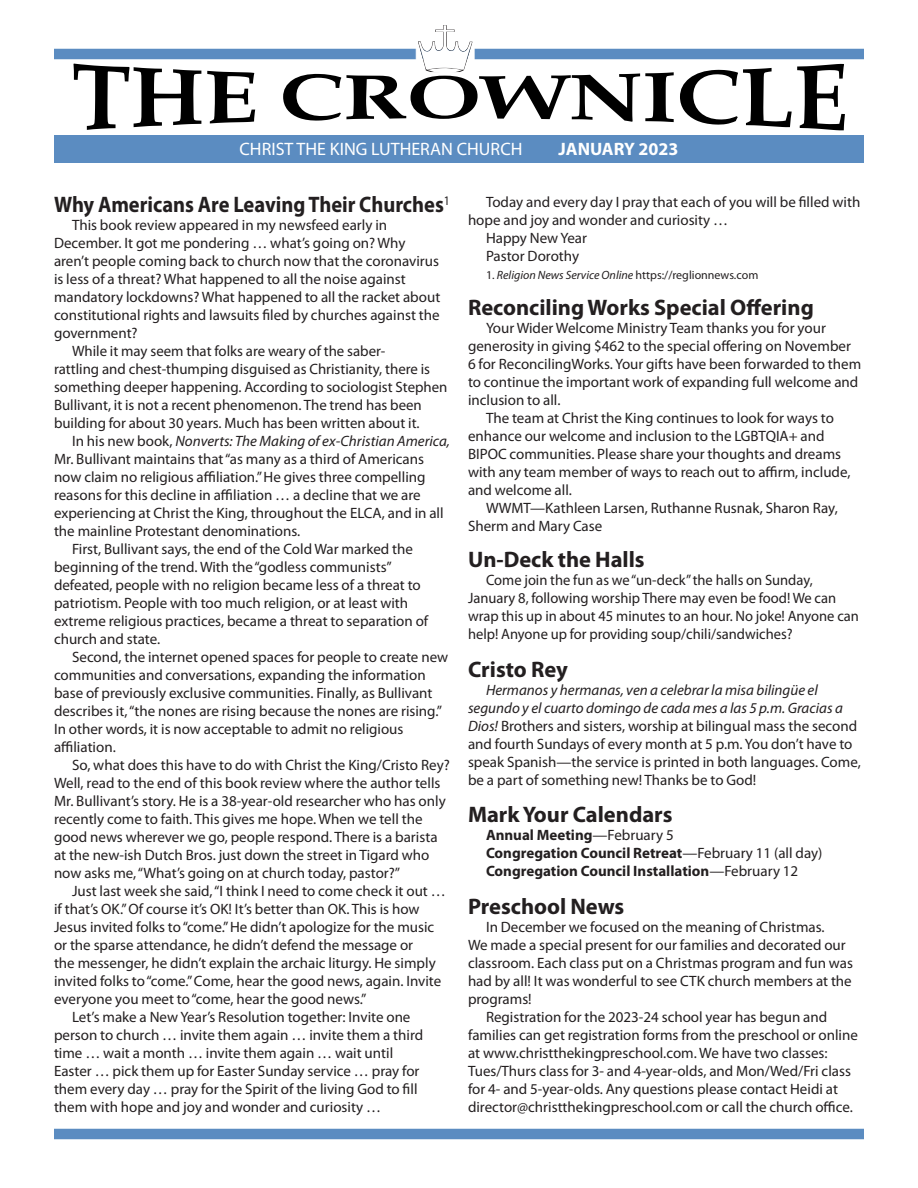
<style>
.page{position:relative;width:918px;height:1188px;background:#fff}
.page>*{position:absolute;margin:0;border:0;box-sizing:border-box;transform-origin:0 0}
.head{font:700 22.5px "Myriad Pro";color:#231f20}
.head-2{font:700 22.5px "Myriad Pro";color:#231f20;scale:.91 1}
.t1{font:18px "Myriad Pro";color:#fff}
.t2{font:700 18px "Myriad Pro";color:#fff}
.regular{font:15px/18px "Myriad Pro";color:#231f20}
.regular-2{font:700 15px "Myriad Pro";color:#231f20}
.regular-3{font:12px "Myriad Pro";color:#231f20}
.s1{font-style:italic}
.s2{font-weight:400}
</style>
<div class="page">
<div style="left:54px;top:135px;width:810px;height:28px;background:#5b8cc1"></div>
<div style="left:54px;top:49px;width:810px;height:10px;background:#5b8cc1"></div>
<svg style="left:73px;top:64px;width:772px;height:66px"></svg>
<svg style="left:418px;top:25px;width:55px;height:46px"></svg>
<div style="left:416px;top:23px;width:59px;height:50px;border:1px solid #fff"></div>
<div style="left:54px;top:1129px;width:810px;height:10px;background:#5b8cc1"></div>
<p class="t1" style="left:240px;top:138px;width:284px">CHRIST THE KING LUTHERAN CHURCH</p>
<p class="t2" style="left:559px;top:137px;width:121px">JANUARY 2023</p>
<p class="head-2" style="left:54px;top:190px;width:437px">Why Americans Are Leaving Their Churches<sup>1</sup></p>
<p class="regular" style="left:54px;top:216px;width:388px;text-indent:18px">This book review appeared in my newsfeed early in December. It got me pondering … what’s going on? Why aren’t people coming back to church now that the coronavirus is less of a threat? What happened to all the noise against mandatory lockdowns? What happened to all the racket about constitutional rights and lawsuits filed by churches against the government?</p>
<p class="regular" style="left:54px;top:342px;width:395px;text-indent:18px">While it may seem that folks are weary of the saber-<br>rattling and chest-thumping disguised as Christianity, there is something deeper happening. According to sociologist Stephen Bullivant, it is not a recent phenomenon. The trend has been building for about 30 years. Much has been written about it.</p>
<p class="regular" style="left:54px;top:432px;width:398px;text-indent:18px">In his new book, <span class="s1">Nonverts: The Making of ex-Christian America, </span>Mr. Bullivant maintains that “as many as a third of Americans now claim no religious affiliation.” He gives three compelling reasons for this decline in affiliation … a decline that we are experiencing at Christ the King, throughout the ELCA, and in all the mainline Protestant denominations.</p>
<p class="regular" style="left:54px;top:540px;width:376px;text-indent:18px">First, Bullivant says, the end of the Cold War marked the beginning of the trend. With the “godless communists” defeated, people with no religion became less of a threat to patriotism. People with too much religion, or at least with extreme religious practices, became a threat to separation of church and state.</p>
<p class="regular" style="left:54px;top:648px;width:396px;text-indent:18px">Second, the internet opened spaces for people to create new communities and conversations, expanding the information base of previously exclusive communities. Finally, as Bullivant describes it, “the nones are rising because the nones are rising.” In other words, it is now acceptable to admit no religious affiliation.</p>
<p class="regular" style="left:54px;top:756px;width:397px;text-indent:18px">So, what does this have to do with Christ the King/Cristo Rey?<br>Well, read to the end of this book review where the author tells Mr. Bullivant’s story. He is a 38-year-old researcher who has only recently come to faith. This gives me hope. When we tell the good news wherever we go, people respond. There is a barista at the new-ish Dutch Bros. just down the street in Tigard who now asks me, “What’s going on at church today, pastor?”</p>
<p class="regular" style="left:54px;top:882px;width:393px;text-indent:18px">Just last week she said, “I think I need to come check it out … if that’s OK.” Of course it’s OK! It’s better than OK. This is how Jesus invited folks to “come.” He didn’t apologize for the music or the sparse attendance, he didn’t defend the message or<br>the messenger, he didn’t explain the archaic liturgy. He simply invited folks to “come.” Come, hear the good news, again. Invite everyone you meet to “come, hear the good news.”</p>
<p class="regular" style="left:54px;top:1008px;width:371px;text-indent:18px">Let’s make a New Year’s Resolution together: Invite one person to church … invite them again … invite them a third time … wait a month … invite them again … wait until Easter … pick them up for Easter Sunday service … pray for them every day … pray for the Spirit of the living God to fill them with hope and joy and wonder and curiosity …</p>
<p class="regular" style="left:468px;top:192px;width:394px;text-indent:18px">Today and every day I pray that each of you will be filled with hope and joy and wonder and curiosity …</p>
<p class="regular" style="left:486px;top:228px;width:103px">Happy New Year</p>
<p class="regular" style="left:486px;top:246px;width:95px">Pastor Dorothy</p>
<p class="regular-3" style="left:486px;top:268px;width:274px">1. <span class="s1">Religion News Service Online</span> https://reglionnews.com</p>
<p class="head" style="left:468px;top:293px;width:347px">Reconciling Works Special Offering</p>
<p class="regular" style="left:468px;top:319px;width:395px;text-indent:18px">Your Wider Welcome Ministry Team thanks you for your generosity in giving $462 to the special offering on November 6 for ReconcilingWorks. Your gifts have been forwarded to them to continue the important work of expanding full welcome and inclusion to all.</p>
<p class="regular" style="left:468px;top:409px;width:384px;text-indent:18px">The team at Christ the King continues to look for ways to enhance our welcome and inclusion to the LGBTQIA+ and BIPOC communities. Please share your thoughts and dreams with any team member of ways to reach out to affirm, include, and welcome all.</p>
<p class="regular" style="left:468px;top:499px;width:371px;text-indent:18px">WWMT—Kathleen Larsen, Ruthanne Rusnak, Sharon Ray,<br>Sherm and Mary Case</p>
<p class="head" style="left:468px;top:545px;width:178px">Un-Deck the Halls</p>
<p class="regular" style="left:468px;top:571px;width:392px;text-indent:18px">Come join the fun as we “un-deck” the halls on Sunday, January 8, following worship There may even be food! We can wrap this up in about 45 minutes to an hour. No joke! Anyone can help! Anyone up for providing soup/chili/sandwiches?</p>
<p class="head" style="left:468px;top:655px;width:101px">Cristo Rey</p>
<p class="regular" style="left:468px;top:681px;width:394px;text-indent:18px"><span class="s1">Hermanos y hermanas, ven a celebrar la misa bilingüe el segundo y el cuarto domingo de cada mes a las 5 p.m. Gracias a Dios!</span> Brothers and sisters, worship at bilingual mass the second and fourth Sundays of every month at 5 p.m. You don’t have to speak Spanish—the service is printed in both languages. Come, be a part of something new! Thanks be to God!</p>
<p class="head" style="left:468px;top:800px;width:206px">Mark Your Calendars</p>
<p class="regular-2" style="left:486px;top:826px;width:189px">Annual Meeting<span class="s2">—February 5</span></p>
<p class="regular-2" style="left:486px;top:844px;width:338px">Congregation Council Retreat<span class="s2">—February 11 (all day)</span></p>
<p class="regular-2" style="left:486px;top:862px;width:314px">Congregation Council Installation<span class="s2">—February 12</span></p>
<p class="head" style="left:468px;top:892px;width:158px">Preschool News</p>
<p class="regular" style="left:468px;top:918px;width:387px;text-indent:18px">In December we focused on the meaning of Christmas.<br>We made a special present for our families and decorated our classroom. Each class put on a Christmas program and fun was had by all! It was wonderful to see CTK church members at the programs!</p>
<p class="regular" style="left:468px;top:1008px;width:391px;text-indent:18px">Registration for the 2023-24 school year has begun and families can get registration forms from the preschool or online at www.christthekingpreschool.com. We have two classes:<br>Tues/Thurs class for 3- and 4-year-olds, and Mon/Wed/Fri class for 4- and 5-year-olds. Any questions please contact Heidi at director@christthekingpreschool.com or call the church office.</p>
</div>
